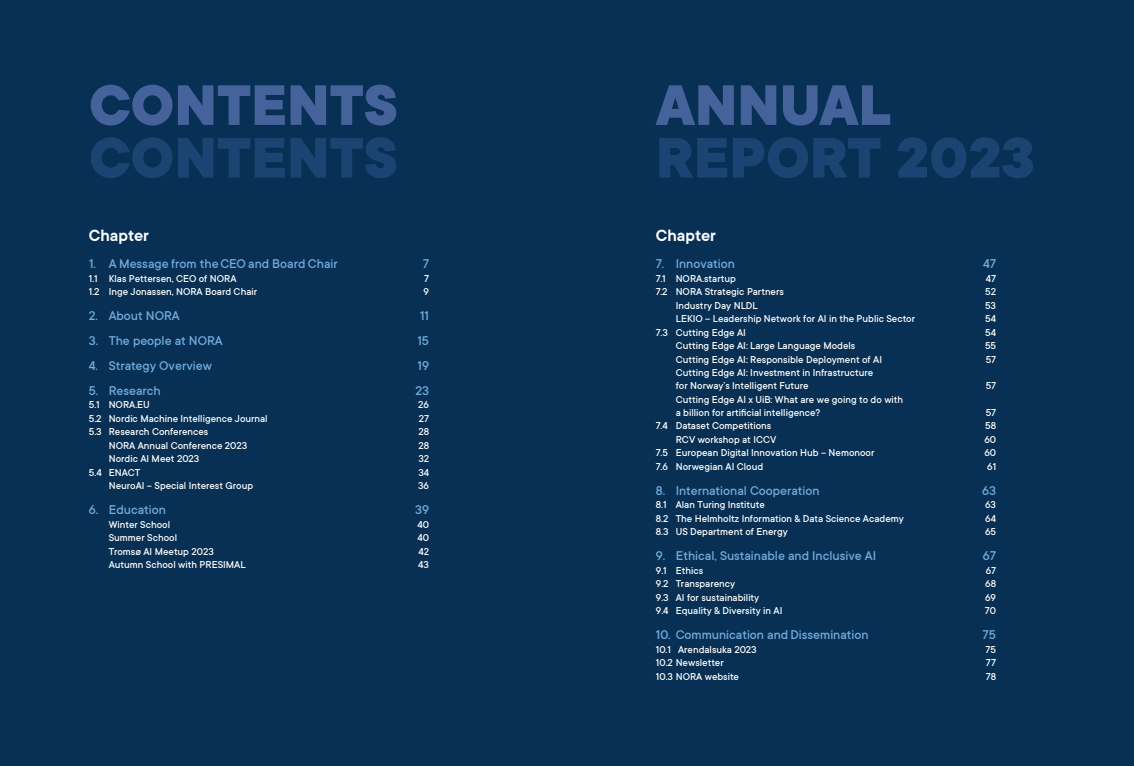
<style>
.page{position:relative;width:1134px;height:766px;background:#fff}
.page>*{position:absolute;margin:0;border:0;box-sizing:border-box;transform-origin:0 0}
.t1{font:800 62.9px "TT Commons";color:#1b4472}
.t2{font:800 62.9px "TT Commons";color:#45629b}
.t3{font:600 18px "TT Commons";color:#fff}
.t4{font:500 14px "TT Commons";color:#72adde}
.t5{font:500 11px/13px "TT Commons";color:#fff}
</style>
<div class="page">
<div style="left:0;top:0;width:1134px;height:765px;background:#073054"></div>
<h1 class="t2" style="left:89px;top:70px;width:311px">CONTENTS</h1>
<h1 class="t2" style="left:656px;top:70px;width:237px">ANNUAL</h1>
<h1 class="t1" style="left:89px;top:123px;width:311px">CONTENTS</h1>
<h1 class="t1" style="left:656px;top:123px;width:380px">REPORT 2023</h1>
<h2 class="t3" style="left:89px;top:225px;width:62px">Chapter</h2>
<h2 class="t3" style="left:656px;top:225px;width:62px">Chapter</h2>
<p class="t4" style="left:89px;top:256px;width:250px">1. A Message from the CEO and Board Chair</p>
<p class="t4" style="left:423px;top:256px;width:8px">7</p>
<p class="t5" style="left:89px;top:271px;width:149px">1.1 Klas Pettersen, CEO of NORA</p>
<p class="t5" style="left:424px;top:271px;width:7px">7</p>
<p class="t5" style="left:89px;top:285px;width:170px">1.2 Inge Jonassen, NORA Board Chair</p>
<p class="t5" style="left:424px;top:285px;width:7px">9</p>
<p class="t4" style="left:89px;top:308px;width:92px">2. About NORA</p>
<p class="t4" style="left:420px;top:308px;width:10px">11</p>
<p class="t4" style="left:89px;top:333px;width:135px">3. The people at NORA</p>
<p class="t4" style="left:417px;top:333px;width:13px">15</p>
<p class="t4" style="left:89px;top:357px;width:125px">4. Strategy Overview</p>
<p class="t4" style="left:418px;top:357px;width:13px">19</p>
<p class="t4" style="left:89px;top:382px;width:73px">5. Research</p>
<p class="t4" style="left:415px;top:382px;width:15px">23</p>
<p class="t5" style="left:89px;top:398px;width:62px">5.1 NORA.EU</p>
<p class="t5" style="left:418px;top:398px;width:12px">26</p>
<p class="t5" style="left:89px;top:411px;width:180px">5.2 Nordic Machine Intelligence Journal</p>
<p class="t5" style="left:419px;top:411px;width:12px">27</p>
<p class="t5" style="left:89px;top:425px;width:121px">5.3 Research Conferences</p>
<p class="t5" style="left:418px;top:425px;width:12px">28</p>
<p class="t5" style="left:109px;top:439px;width:140px">NORA Annual Conference 2023</p>
<p class="t5" style="left:418px;top:439px;width:12px">28</p>
<p class="t5" style="left:109px;top:452px;width:92px">Nordic AI Meet 2023</p>
<p class="t5" style="left:418px;top:452px;width:12px">32</p>
<p class="t5" style="left:89px;top:466px;width:53px">5.4 ENACT</p>
<p class="t5" style="left:418px;top:466px;width:12px">34</p>
<p class="t5" style="left:109px;top:479px;width:146px">NeuroAI – Special Interest Group</p>
<p class="t5" style="left:418px;top:479px;width:12px">36</p>
<p class="t4" style="left:89px;top:502px;width:79px">6. Education</p>
<p class="t4" style="left:415px;top:502px;width:15px">39</p>
<p class="t5" style="left:109px;top:517px;width:63px">Winter School</p>
<p class="t5" style="left:417px;top:517px;width:13px">40</p>
<p class="t5" style="left:109px;top:531px;width:70px">Summer School</p>
<p class="t5" style="left:417px;top:531px;width:13px">40</p>
<p class="t5" style="left:109px;top:544px;width:107px">Tromsø AI Meetup 2023</p>
<p class="t5" style="left:418px;top:544px;width:12px">42</p>
<p class="t5" style="left:109px;top:558px;width:138px">Autumn School with PRESIMAL</p>
<p class="t5" style="left:418px;top:558px;width:12px">43</p>
<p class="t4" style="left:656px;top:256px;width:81px">7. Innovation</p>
<p class="t4" style="left:983px;top:256px;width:15px">47</p>
<p class="t5" style="left:656px;top:271px;width:81px">7.1 NORA.startup</p>
<p class="t5" style="left:986px;top:271px;width:12px">47</p>
<p class="t5" style="left:656px;top:285px;width:130px">7.2 NORA Strategic Partners</p>
<p class="t5" style="left:985px;top:285px;width:12px">52</p>
<p class="t5" style="left:676px;top:299px;width:84px">Industry Day NLDL</p>
<p class="t5" style="left:985px;top:299px;width:12px">53</p>
<p class="t5" style="left:676px;top:312px;width:241px">LEKIO – Leadership Network for AI in the Public Sector</p>
<p class="t5" style="left:985px;top:312px;width:12px">54</p>
<p class="t5" style="left:656px;top:326px;width:92px">7.3 Cutting Edge AI</p>
<p class="t5" style="left:985px;top:326px;width:12px">54</p>
<p class="t5" style="left:676px;top:339px;width:181px">Cutting Edge AI: Large Language Models</p>
<p class="t5" style="left:985px;top:339px;width:13px">55</p>
<p class="t5" style="left:676px;top:353px;width:208px">Cutting Edge AI: Responsible Deployment of AI</p>
<p class="t5" style="left:986px;top:353px;width:12px">57</p>
<p class="t5" style="left:676px;top:366px;width:199px">Cutting Edge AI: Investment in Infrastructure for Norway’s Intelligent Future</p>
<p class="t5" style="left:986px;top:379px;width:12px">57</p>
<p class="t5" style="left:676px;top:393px;width:229px">Cutting Edge AI x UiB: What are we going to do with a billion for artificial intelligence?</p>
<p class="t5" style="left:986px;top:406px;width:12px">57</p>
<p class="t5" style="left:656px;top:419px;width:117px">7.4 Dataset Competitions</p>
<p class="t5" style="left:985px;top:419px;width:12px">58</p>
<p class="t5" style="left:676px;top:433px;width:102px">RCV workshop at ICCV</p>
<p class="t5" style="left:984px;top:433px;width:13px">60</p>
<p class="t5" style="left:656px;top:446px;width:220px">7.5 European Digital Innovation Hub – Nemonoor</p>
<p class="t5" style="left:984px;top:446px;width:13px">60</p>
<p class="t5" style="left:656px;top:460px;width:109px">7.6 Norwegian AI Cloud</p>
<p class="t5" style="left:987px;top:460px;width:10px">61</p>
<p class="t4" style="left:656px;top:482px;width:165px">8. International Cooperation</p>
<p class="t4" style="left:982px;top:482px;width:15px">63</p>
<p class="t5" style="left:656px;top:498px;width:110px">8.1 Alan Turing Institute</p>
<p class="t5" style="left:985px;top:498px;width:12px">63</p>
<p class="t5" style="left:656px;top:512px;width:249px">8.2 The Helmholtz Information &amp; Data Science Academy</p>
<p class="t5" style="left:985px;top:512px;width:12px">64</p>
<p class="t5" style="left:656px;top:525px;width:133px">8.3 US Department of Energy</p>
<p class="t5" style="left:985px;top:525px;width:13px">65</p>
<p class="t4" style="left:656px;top:548px;width:222px">9. Ethical, Sustainable and Inclusive AI</p>
<p class="t4" style="left:983px;top:548px;width:15px">67</p>
<p class="t5" style="left:656px;top:563px;width:49px">9.1 Ethics</p>
<p class="t5" style="left:986px;top:563px;width:12px">67</p>
<p class="t5" style="left:656px;top:577px;width:81px">9.2 Transparency</p>
<p class="t5" style="left:985px;top:577px;width:12px">68</p>
<p class="t5" style="left:656px;top:591px;width:105px">9.3 AI for sustainability</p>
<p class="t5" style="left:985px;top:591px;width:12px">69</p>
<p class="t5" style="left:656px;top:604px;width:128px">9.4 Equality &amp; Diversity in AI</p>
<p class="t5" style="left:985px;top:604px;width:13px">70</p>
<p class="t4" style="left:656px;top:627px;width:214px">10. Communication and Dissemination</p>
<p class="t4" style="left:983px;top:627px;width:15px">75</p>
<p class="t5" style="left:656px;top:642px;width:102px">10.1 Arendalsuka 2023</p>
<p class="t5" style="left:985px;top:642px;width:12px">75</p>
<p class="t5" style="left:656px;top:656px;width:69px">10.2 Newsletter</p>
<p class="t5" style="left:986px;top:656px;width:12px">77</p>
<p class="t5" style="left:656px;top:669px;width:85px">10.3 NORA website</p>
<p class="t5" style="left:986px;top:669px;width:12px">78</p>
</div>
